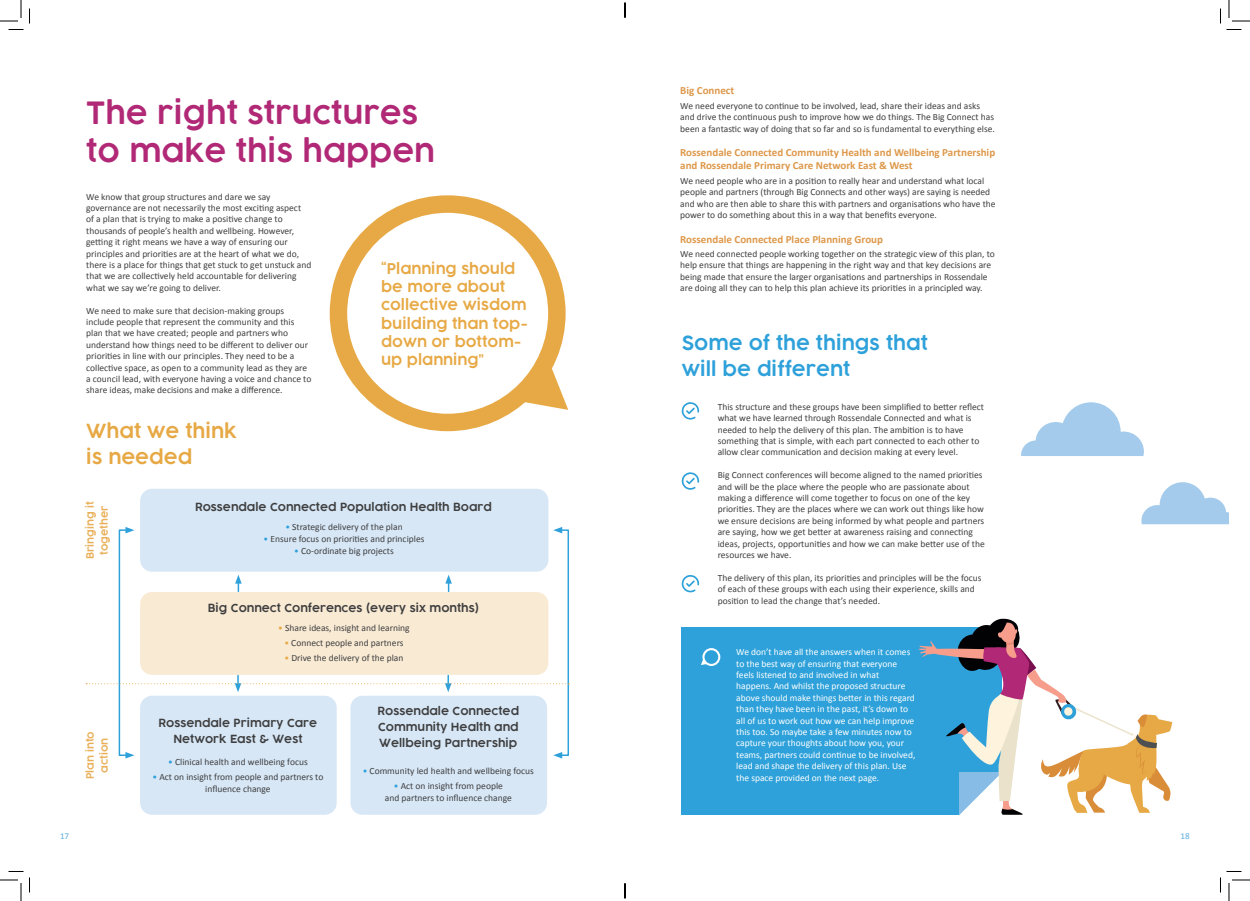
<style>
.page{position:relative;width:1250px;height:901px;background:#fff}
.page>*{position:absolute;margin:0;border:0;box-sizing:border-box;transform-origin:0 0}
.t1{font:600 30px/38px "COCOGOOSE";color:#b12976}
.t2{font:600 19px/25.7px "COCOGOOSE";color:#2ea1da}
.t3{font:600 19px/25.7px "COCOGOOSE";color:#e7a945}
.t4{font:600 14.5px/18.2px "COCOGOOSE";color:#e7a945}
.t5{font:600 11px/16px "COCOGOOSE";color:#3e3e3f;text-align:center}
.t6{font:700 11px/13.2px "Calibri";color:#dd984a}
.t7{font:600 10px/14px "COCOGOOSE";color:#e9b059;text-align:center}
.t8{font:9.5px/11.4px "Calibri";color:#3e3e3f}
.t9{font:9.5px/11.4px "Calibri";color:#fff}
.t10{font:9px "Calibri";color:#5dacdf}
.s1{color:#2ea1da}
.s2{color:#e7a945}
</style>
<div class="page">
<div style="left:330px;top:195px;width:235px;height:236px;border:17px solid #e7a945;border-radius:50%"></div>
<svg style="left:517px;top:362px;width:51px;height:48px"></svg>
<div style="left:140px;top:489px;width:408px;height:83px;background:#d7e7f6;border-radius:12px"></div>
<div style="left:140px;top:592px;width:408px;height:83px;background:#f9ead4;border-radius:12px"></div>
<div style="left:140px;top:696px;width:197px;height:119px;background:#d7e7f6;border-radius:12px"></div>
<div style="left:350px;top:696px;width:197px;height:119px;background:#d7e7f6;border-radius:12px"></div>
<div style="left:559px;top:529px;width:10px;height:227px;border:2px solid #2ea1da"></div>
<svg style="left:553px;top:527px;width:9px;height:6px"></svg>
<svg style="left:553px;top:752px;width:9px;height:6px"></svg>
<div style="left:119px;top:529px;width:10px;height:227px;border:2px solid #2ea1da"></div>
<svg style="left:125px;top:527px;width:9px;height:6px"></svg>
<svg style="left:125px;top:752px;width:9px;height:6px"></svg>
<svg style="left:235px;top:575px;width:7px;height:16px"></svg>
<svg style="left:445px;top:575px;width:7px;height:16px"></svg>
<svg style="left:681px;top:402px;width:18px;height:18px"></svg>
<svg style="left:681px;top:472px;width:18px;height:18px"></svg>
<svg style="left:681px;top:575px;width:18px;height:17px"></svg>
<div style="left:681px;top:628px;width:321px;height:187px;background:#2ea1da"></div>
<div style="left:702px;top:648px;width:18px;height:18px;border:2px solid #fff;border-radius:50%"></div>
<svg style="left:701px;top:659px;width:6px;height:6px"></svg>
<svg style="left:918px;top:618px;width:254px;height:197px"></svg>
<svg style="left:1141px;top:482px;width:88px;height:42px"></svg>
<svg style="left:1021px;top:402px;width:122px;height:54px"></svg>
<svg style="left:86px;top:675px;width:483px;height:17px"></svg>
<svg style="left:0;top:0;width:30px;height:30px"></svg>
<svg style="left:0;top:871px;width:30px;height:30px"></svg>
<svg style="left:1220px;top:0;width:30px;height:30px"></svg>
<svg style="left:1220px;top:871px;width:30px;height:30px"></svg>
<svg style="left:624px;top:3px;width:2px;height:15px"></svg>
<svg style="left:624px;top:883px;width:2px;height:15px"></svg>
<h1 class="t1" style="left:86px;top:95px;width:350px">The right structures to make this happen</h1>
<p class="t8" style="left:86px;top:191px;width:227px">We know that group structures and dare we say governance are not necessarily the most exciting aspect<br>of a plan that is trying to make a positive change to thousands of people’s health and wellbeing. However, getting it right means we have a way of ensuring our principles and priorities are at the heart of what we do, there is a place for things that get stuck to get unstuck and that we are collectively held accountable for delivering what we say we’re going to deliver.</p>
<p class="t8" style="left:86px;top:305px;width:227px">We need to make sure that decision-making groups include people that represent the community and this plan that we have created; people and partners who understand how things need to be different to deliver our priorities in line with our principles. They need to be a collective space, as open to a community lead as they are a council lead, with everyone having a voice and chance to share ideas, make decisions and make a difference.</p>
<h3 class="t4" style="left:381px;top:260px;width:148px">“Planning should be more about collective wisdom building than top&shy;down or bottom&shy;up planning”</h3>
<h2 class="t3" style="left:86px;top:418px;width:152px">What we think is needed</h2>
<p class="t7" style="left:83px;top:559px;width:59px;rotate:-90deg">Bringing it together</p>
<p class="t7" style="left:83px;top:779px;width:50px;rotate:-90deg">Plan into action</p>
<p class="t5" style="left:195px;top:499px;width:298px">Rossendale Connected Population Health Board</p>
<p class="t8" style="left:285px;top:521px;width:119px"><span class="s1">•</span> Strategic delivery of the plan</p>
<p class="t8" style="left:264px;top:533px;width:162px"><span class="s1">•</span> Ensure focus on priorities and principles</p>
<p class="t8" style="left:294px;top:545px;width:101px"><span class="s1">•</span> Co-ordinate big projects</p>
<p class="t5" style="left:208px;top:600px;width:273px">Big Connect Conferences (every six months)</p>
<p class="t8" style="left:278px;top:622px;width:133px"><span class="s2">•</span> Share ideas, insight and learning</p>
<p class="t8" style="left:284px;top:637px;width:121px"><span class="s2">•</span> Connect people and partners</p>
<p class="t8" style="left:284px;top:652px;width:120px"><span class="s2">•</span> Drive the delivery of the plan</p>
<p class="t5" style="left:159px;top:715px;width:160px">Rossendale Primary Care<br>Network East &amp; West</p>
<p class="t8" style="left:168px;top:756px;width:141px"><span class="s1">•</span> Clinical health and wellbeing focus</p>
<p class="t8" style="left:153px;top:771px;width:172px;line-height:12px;text-align:center"><span class="s1">•</span> Act on insight from people and partners to influence change</p>
<p class="t5" style="left:377px;top:703px;width:143px;text-align:justify">Rossendale Connected Community Health and Wellbeing Partnership</p>
<p class="t8" style="left:363px;top:765px;width:173px"><span class="s1">•</span> Community led health and wellbeing focus</p>
<p class="t8" style="left:385px;top:779px;width:129px;line-height:12px;text-align:center"><span class="s1">•</span> Act on insight from people<br>and partners to influence change</p>
<p class="t6" style="left:680px;top:84px;width:56px">Big Connect</p>
<p class="t8" style="left:680px;top:100px;width:316px">We need everyone to continue to be involved, lead, share their ideas and asks and drive the continuous push to improve how we do things. The Big Connect has been a fantastic way of doing that so far and so is fundamental to everything else.</p>
<p class="t6" style="left:680px;top:146px;width:316px">Rossendale Connected Community Health and Wellbeing Partnership and Rossendale Primary Care Network East &amp; West</p>
<p class="t8" style="left:680px;top:175px;width:317px">We need people who are in a position to really hear and understand what local people and partners (through Big Connects and other ways) are saying is needed and who are then able to share this with partners and organisations who have the power to do something about this in a way that benefits everyone.</p>
<p class="t6" style="left:680px;top:232px;width:204px">Rossendale Connected Place Planning Group</p>
<p class="t8" style="left:680px;top:248px;width:316px">We need connected people working together on the strategic view of this plan, to help ensure that things are happening in the right way and that key decisions are being made that ensure the larger organisations and partnerships in Rossendale are doing all they can to help this plan achieve its priorities in a principled way.</p>
<h2 class="t2" style="left:681px;top:330px;width:248px">Some of the things that will be different</h2>
<p class="t8" style="left:717px;top:401px;width:268px">This structure and these groups have been simplified to better reflect what we have learned through Rossendale Connected and what is needed to help the delivery of this plan. The ambition is to have something that is simple, with each part connected to each other to allow clear communication and decision making at every level.</p>
<p class="t8" style="left:717px;top:469px;width:268px">Big Connect conferences will become aligned to the named priorities and will be the place where the people who are passionate about making a difference will come together to focus on one of the key priorities. They are the places where we can work out things like how we ensure decisions are being informed by what people and partners are saying, how we get better at awareness raising and connecting ideas, projects, opportunities and how we can make better use of the resources we have.</p>
<p class="t8" style="left:717px;top:572px;width:265px">The delivery of this plan, its priorities and principles will be the focus of each of these groups with each using their experience, skills and position to lead the change that’s needed.</p>
<p class="t9" style="left:736px;top:646px;width:181px">We don’t have all the answers when it comes to the best way of ensuring that everyone feels listened to and involved in what happens. And whilst the proposed structure above should make things better in this regard than they have been in the past, it’s down to all of us to work out how we can help improve this too. So maybe take a few minutes now to capture your thoughts about how you, your teams, partners could continue to be involved, lead and shape the delivery of this plan. Use the space provided on the next page.</p>
<p class="t10" style="left:60px;top:830px;width:11px">17</p>
<p class="t10" style="left:1180px;top:830px;width:11px">18</p>
</div>
